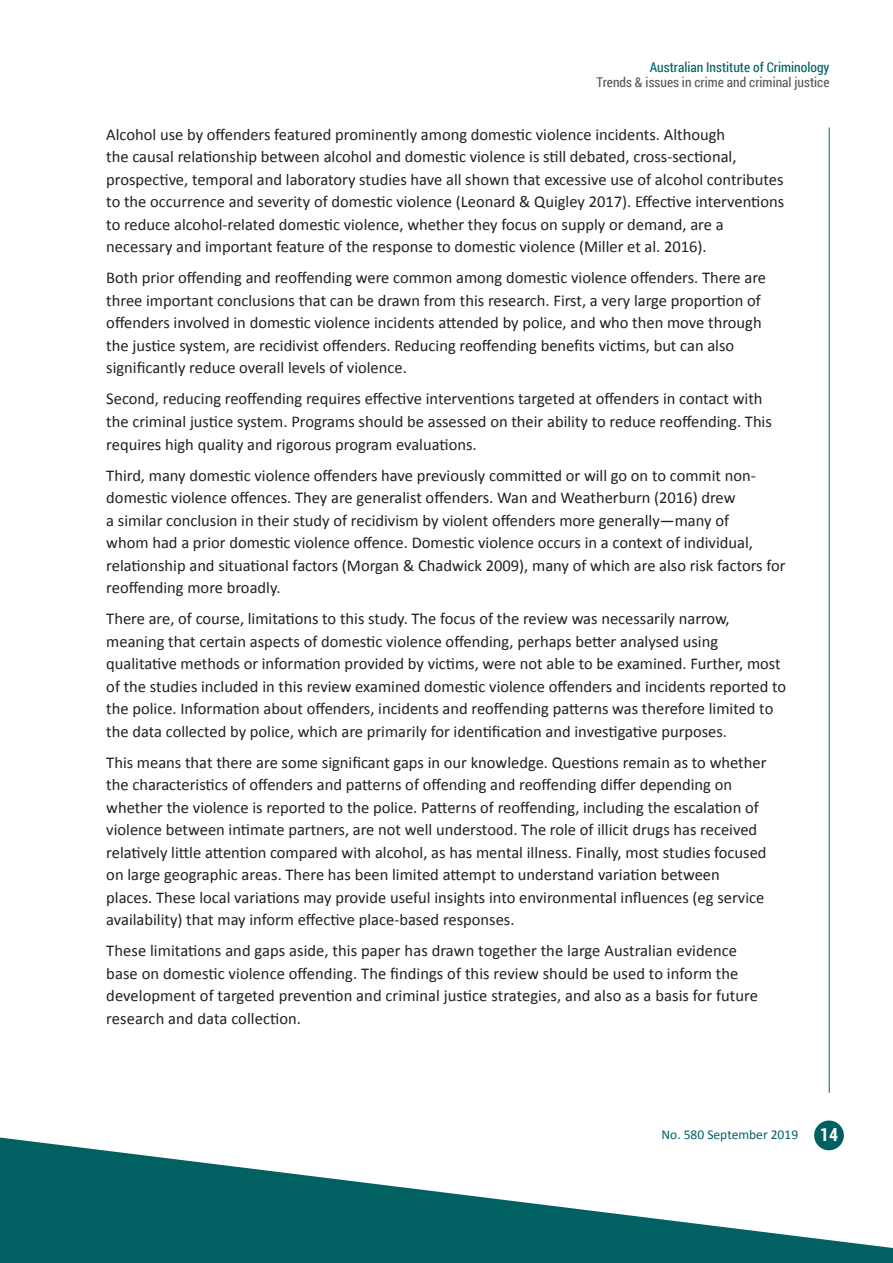
<style>
.page{position:relative;width:893px;height:1263px;background:#fff}
.page>*{position:absolute;margin:0;border:0;box-sizing:border-box;transform-origin:0 0}
.t1{font:16.5px/22.5px "Calibri";color:#231f20}
.t2{font:13.5px "Roboto Condensed";color:#57585a}
.t3{font:13.5px "Roboto Condensed";color:#006062}
.t4{font:13.5px "Calibri";color:#006062}
.s1{font-family:"Roboto Condensed";font-weight:700;font-size:18px;color:#fff}
</style>
<div class="page">
<hr style="left:829px;top:128px;width:1px;height:965px;background:#006062">
<div style="left:814px;top:1120px;width:30px;height:30px;background:#006062;border-radius:50%"></div>
<svg style="left:0;top:1137px;width:893px;height:126px;fill:#006062"></svg>
<p class="t3" style="left:650px;top:61px;width:181px">Australian Institute of Criminology</p>
<p class="t2" style="left:597px;top:76px;width:234px">Trends &amp; issues in crime and criminal justice</p>
<p class="t1" style="left:106px;top:123px;width:679px">Alcohol use by offenders featured prominently among domestic violence incidents. Although<br>the causal relationship between alcohol and domestic violence is still debated, cross-sectional, prospective, temporal and laboratory studies have all shown that excessive use of alcohol contributes to the occurrence and severity of domestic violence (Leonard &amp; Quigley 2017). Effective interventions to reduce alcohol-related domestic violence, whether they focus on supply or demand, are a necessary and important feature of the response to domestic violence (Miller et al. 2016).</p>
<p class="t1" style="left:106px;top:267px;width:661px">Both prior offending and reoffending were common among domestic violence offenders. There are three important conclusions that can be drawn from this research. First, a very large proportion of offenders involved in domestic violence incidents attended by police, and who then move through the justice system, are recidivist offenders. Reducing reoffending benefits victims, but can also significantly reduce overall levels of violence.</p>
<p class="t1" style="left:106px;top:388px;width:667px">Second, reducing reoffending requires effective interventions targeted at offenders in contact with the criminal justice system. Programs should be assessed on their ability to reduce reoffending. This requires high quality and rigorous program evaluations.</p>
<p class="t1" style="left:106px;top:464px;width:681px">Third, many domestic violence offenders have previously committed or will go on to commit non&shy;domestic violence offences. They are generalist offenders. Wan and Weatherburn (2016) drew<br>a similar conclusion in their study of recidivism by violent offenders more generally—many of<br>whom had a prior domestic violence offence. Domestic violence occurs in a context of individual, relationship and situational factors (Morgan &amp; Chadwick 2009), many of which are also risk factors for reoffending more broadly.</p>
<p class="t1" style="left:106px;top:607px;width:681px">There are, of course, limitations to this study. The focus of the review was necessarily narrow, meaning that certain aspects of domestic violence offending, perhaps better analysed using qualitative methods or information provided by victims, were not able to be examined. Further, most of the studies included in this review examined domestic violence offenders and incidents reported to the police. Information about offenders, incidents and reoffending patterns was therefore limited to the data collected by police, which are primarily for identification and investigative purposes.</p>
<p class="t1" style="left:106px;top:751px;width:662px">This means that there are some significant gaps in our knowledge. Questions remain as to whether the characteristics of offenders and patterns of offending and reoffending differ depending on whether the violence is reported to the police. Patterns of reoffending, including the escalation of violence between intimate partners, are not well understood. The role of illicit drugs has received relatively little attention compared with alcohol, as has mental illness. Finally, most studies focused on large geographic areas. There has been limited attempt to understand variation between places. These local variations may provide useful insights into environmental influences (eg service availability) that may inform effective place-based responses.</p>
<p class="t1" style="left:106px;top:939px;width:653px">These limitations and gaps aside, this paper has drawn together the large Australian evidence base on domestic violence offending. The findings of this review should be used to inform the development of targeted prevention and criminal justice strategies, and also as a basis for future research and data collection.</p>
<p class="t4" style="left:661px;top:1126px;width:178px">No. 580 September 2019 <span class="s1">14</span></p>
</div>
